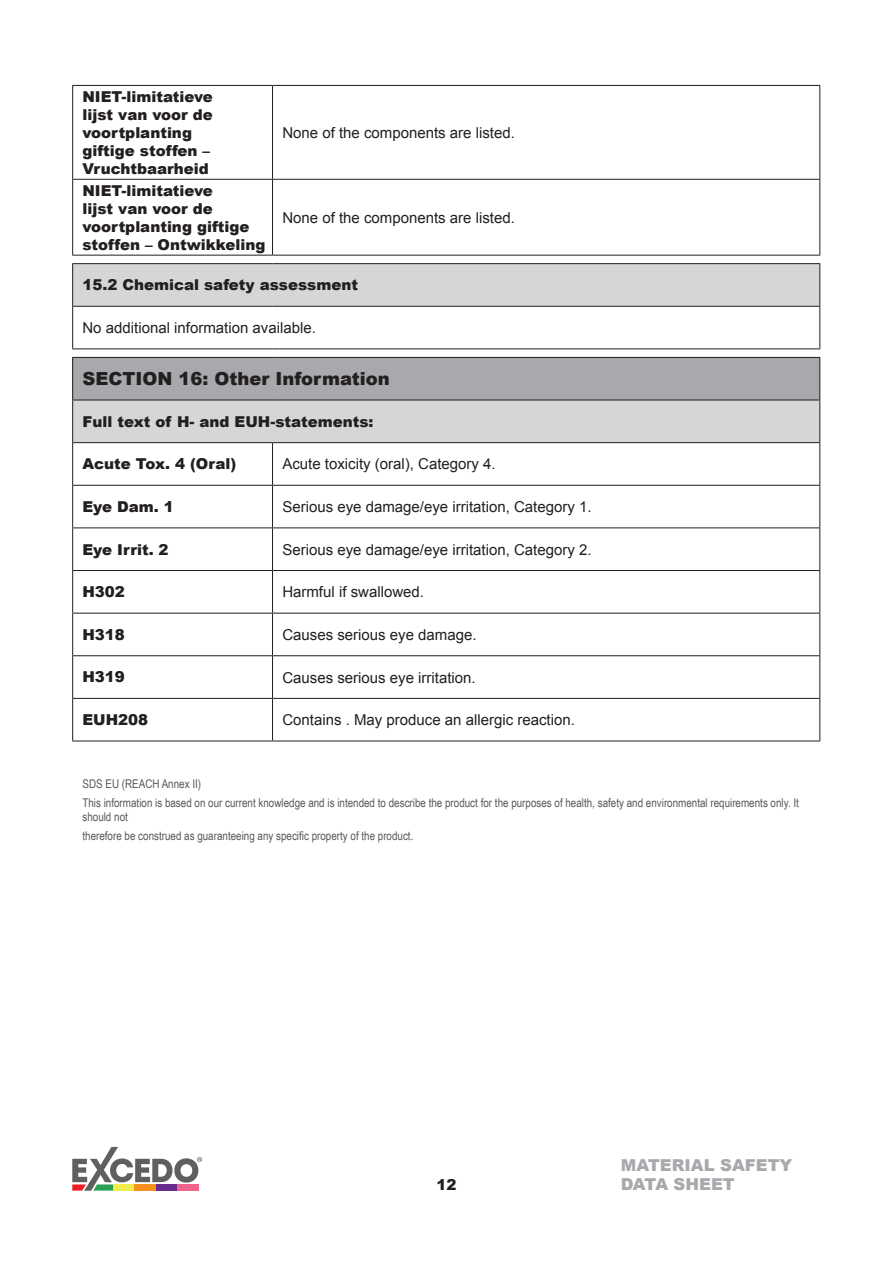
<style>
.page{position:relative;width:893px;height:1263px;background:#fff}
.page>*{position:absolute;margin:0;border:0;box-sizing:border-box;transform-origin:0 0}
.Section-Heading-L1{font:900 18px "Arial";color:#231f20}
.t1{font:900 16.5px/19.8px "Arial";color:#a8a9ad}
.body{font:15px "Arial";color:#231f20}
.Section-Heading-L2{font:900 15px/18px "Arial";color:#231f20}
.Footnote{font:12px/14.4px "Arial Narrow";color:#57585a}
</style>
<div class="page">
<svg style="left:72px;top:1147px;width:130px;height:44px"></svg>
<svg style="left:73px;top:86px;width:746px;height:655px"></svg>
<svg style="left:73px;top:264px;width:747px;height:178px;fill:#d5d6d8"></svg>
<div style="left:73px;top:357px;width:747px;height:43px;background:#a8a9ad"></div>
<hr style="left:72px;top:85px;width:201px;height:1px;background:#231f20">
<hr style="left:273px;top:85px;width:547px;height:1px;background:#231f20">
<hr style="left:72px;top:179px;width:201px;height:1px;background:#231f20">
<hr style="left:273px;top:179px;width:547px;height:1px;background:#231f20">
<hr style="left:72px;top:485px;width:201px;height:1px;background:#231f20">
<hr style="left:273px;top:485px;width:547px;height:1px;background:#231f20">
<hr style="left:72px;top:570px;width:201px;height:1px;background:#231f20">
<hr style="left:273px;top:570px;width:547px;height:1px;background:#231f20">
<hr style="left:72px;top:613px;width:201px;height:1px;background:#231f20">
<hr style="left:273px;top:613px;width:547px;height:1px;background:#231f20">
<hr style="left:72px;top:655px;width:201px;height:1px;background:#231f20">
<hr style="left:273px;top:655px;width:547px;height:1px;background:#231f20">
<hr style="left:72px;top:263px;width:201px;height:1px;background:#231f20">
<hr style="left:273px;top:263px;width:547px;height:1px;background:#231f20">
<hr style="left:72px;top:357px;width:201px;height:1px;background:#231f20">
<hr style="left:273px;top:357px;width:547px;height:1px;background:#231f20">
<hr style="left:72px;top:255px;width:201px;height:1px;background:#231f20">
<hr style="left:273px;top:255px;width:547px;height:1px;background:#231f20">
<hr style="left:72px;top:348px;width:201px;height:1px;background:#231f20">
<hr style="left:273px;top:348px;width:547px;height:1px;background:#231f20">
<hr style="left:819px;top:86px;width:1px;height:93px;background:#231f20">
<hr style="left:819px;top:180px;width:1px;height:75px;background:#231f20">
<hr style="left:72px;top:86px;width:1px;height:93px;background:#231f20">
<hr style="left:272px;top:86px;width:1px;height:93px;background:#231f20">
<hr style="left:72px;top:180px;width:1px;height:75px;background:#231f20">
<hr style="left:272px;top:180px;width:1px;height:75px;background:#231f20">
<hr style="left:72px;top:264px;width:1px;height:42px;background:#231f20">
<hr style="left:819px;top:264px;width:1px;height:42px;background:#231f20">
<hr style="left:72px;top:306px;width:201px;height:1px;background:#231f20">
<hr style="left:72px;top:307px;width:1px;height:41px;background:#231f20">
<hr style="left:273px;top:306px;width:547px;height:1px;background:#231f20">
<hr style="left:819px;top:307px;width:1px;height:41px;background:#231f20">
<hr style="left:72px;top:358px;width:1px;height:42px;background:#231f20">
<hr style="left:819px;top:358px;width:1px;height:42px;background:#231f20">
<hr style="left:72px;top:400px;width:201px;height:1px;background:#231f20">
<hr style="left:72px;top:400px;width:1px;height:42px;background:#231f20">
<hr style="left:273px;top:400px;width:547px;height:1px;background:#231f20">
<hr style="left:819px;top:400px;width:1px;height:42px;background:#231f20">
<hr style="left:72px;top:442px;width:201px;height:1px;background:#231f20">
<hr style="left:72px;top:443px;width:1px;height:42px;background:#231f20">
<hr style="left:72px;top:486px;width:1px;height:41px;background:#231f20">
<hr style="left:273px;top:442px;width:547px;height:1px;background:#231f20">
<hr style="left:272px;top:443px;width:1px;height:42px;background:#231f20">
<hr style="left:819px;top:443px;width:1px;height:42px;background:#231f20">
<hr style="left:272px;top:486px;width:1px;height:41px;background:#231f20">
<hr style="left:819px;top:486px;width:1px;height:41px;background:#231f20">
<hr style="left:72px;top:527px;width:201px;height:1px;background:#231f20">
<hr style="left:72px;top:528px;width:1px;height:42px;background:#231f20">
<hr style="left:72px;top:571px;width:1px;height:42px;background:#231f20">
<hr style="left:72px;top:613px;width:1px;height:42px;background:#231f20">
<hr style="left:72px;top:656px;width:1px;height:42px;background:#231f20">
<hr style="left:273px;top:527px;width:547px;height:1px;background:#231f20">
<hr style="left:272px;top:528px;width:1px;height:42px;background:#231f20">
<hr style="left:819px;top:528px;width:1px;height:42px;background:#231f20">
<hr style="left:272px;top:571px;width:1px;height:42px;background:#231f20">
<hr style="left:819px;top:571px;width:1px;height:42px;background:#231f20">
<hr style="left:272px;top:613px;width:1px;height:42px;background:#231f20">
<hr style="left:819px;top:613px;width:1px;height:42px;background:#231f20">
<hr style="left:272px;top:656px;width:1px;height:42px;background:#231f20">
<hr style="left:819px;top:656px;width:1px;height:42px;background:#231f20">
<hr style="left:72px;top:698px;width:201px;height:1px;background:#231f20">
<hr style="left:72px;top:699px;width:1px;height:42px;background:#231f20">
<hr style="left:72px;top:741px;width:201px;height:1px;background:#231f20">
<hr style="left:273px;top:698px;width:547px;height:1px;background:#231f20">
<hr style="left:272px;top:699px;width:1px;height:42px;background:#231f20">
<hr style="left:819px;top:699px;width:1px;height:42px;background:#231f20">
<hr style="left:273px;top:741px;width:547px;height:1px;background:#231f20">
<p class="Section-Heading-L2" style="left:82px;top:87px;width:132px">NIET-limitatieve lijst van voor de voortplanting giftige stoffen –<br>Vruchtbaarheid</p>
<p class="Section-Heading-L2" style="left:82px;top:181px;width:184px">NIET-limitatieve<br>lijst van voor de voortplanting giftige stoffen – Ontwikkeling</p>
<p class="body" style="left:282px;top:123px;width:234px">None of the components are listed.</p>
<p class="body" style="left:282px;top:208px;width:234px">None of the components are listed.</p>
<p class="Section-Heading-L2" style="left:82px;top:275px;width:277px">15.2 Chemical safety assessment</p>
<p class="body" style="left:82px;top:318px;width:235px">No additional information available.</p>
<p class="Section-Heading-L1" style="left:82px;top:366px;width:309px">SECTION 16: Other Information</p>
<p class="Section-Heading-L2" style="left:82px;top:412px;width:293px">Full text of H- and EUH-statements:</p>
<p class="Section-Heading-L2" style="left:82px;top:454px;width:155px">Acute Tox. 4 (Oral)</p>
<p class="body" style="left:282px;top:454px;width:215px">Acute toxicity (oral), Category 4.</p>
<p class="Section-Heading-L2" style="left:82px;top:497px;width:93px">Eye Dam. 1</p>
<p class="body" style="left:282px;top:497px;width:311px">Serious eye damage/eye irritation, Category 1.</p>
<p class="Section-Heading-L2" style="left:82px;top:540px;width:88px">Eye Irrit. 2</p>
<p class="body" style="left:282px;top:540px;width:311px">Serious eye damage/eye irritation, Category 2.</p>
<p class="Section-Heading-L2" style="left:82px;top:582px;width:44px">H302</p>
<p class="body" style="left:282px;top:582px;width:143px">Harmful if swallowed.</p>
<p class="Section-Heading-L2" style="left:82px;top:625px;width:44px">H318</p>
<p class="body" style="left:282px;top:625px;width:196px">Causes serious eye damage.</p>
<p class="Section-Heading-L2" style="left:82px;top:668px;width:44px">H319</p>
<p class="body" style="left:282px;top:667px;width:195px">Causes serious eye irritation.</p>
<p class="Section-Heading-L2" style="left:82px;top:710px;width:67px">EUH208</p>
<p class="body" style="left:282px;top:710px;width:294px">Contains . May produce an allergic reaction.</p>
<p class="Footnote" style="left:82px;top:776px;width:120px">SDS EU (REACH Annex II)</p>
<p class="Footnote" style="left:82px;top:795px;width:718px">This information is based on our current knowledge and is intended to describe the product for the purposes of health, safety and environmental requirements only. It should not</p>
<p class="Footnote" style="left:82px;top:828px;width:332px">therefore be construed as guaranteeing any specific property of the product.</p>
<p class="Section-Heading-L2" style="left:436px;top:1175px;width:22px">12</p>
<p class="t1" style="left:621px;top:1154px;width:173px">MATERIAL SAFETY<br>DATA SHEET</p>
</div>
